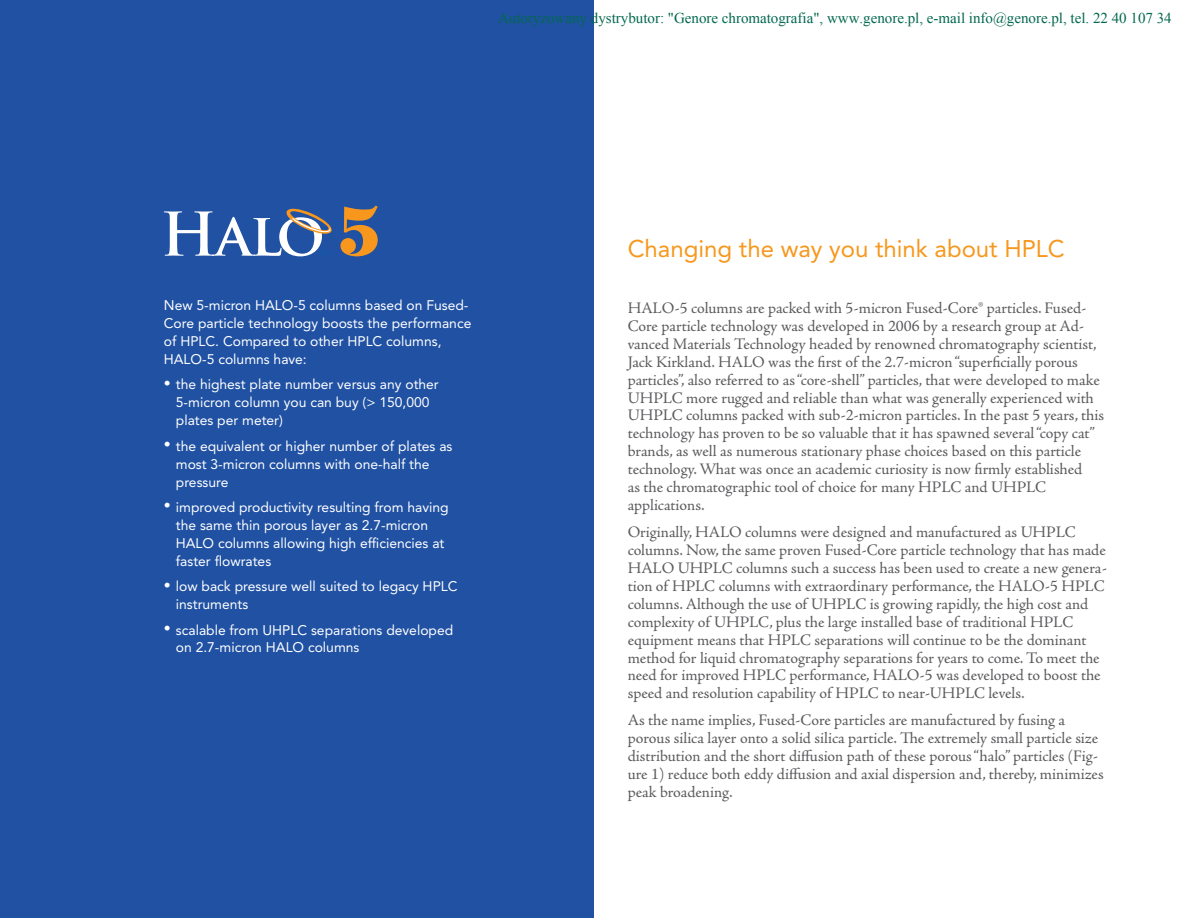
<style>
.page{position:relative;width:1188px;height:918px;background:#fff}
.page>*{position:absolute;margin:0;border:0;box-sizing:border-box;transform-origin:0 0}
.t1{font:24px "Avenir LT Std";color:#f7971d}
.t2{font:16.2px/18px "Adobe Jenson Pro";letter-spacing:-.005em;color:#5c5a5d}
.t3{font:15px "Times New Roman";color:#03694e}
.t4{font:13.8px/18px "Avenir LT Std";color:#fff}
</style>
<div class="page">
<div style="left:0;top:0;width:594px;height:918px;background:#2051a3"></div>
<svg style="left:340px;top:206px;width:38px;height:50px"></svg>
<svg style="left:164px;top:208px;width:168px;height:48px"></svg>
<p class="t3" style="left:498px;top:13px;width:675px">Autoryzowany dystrybutor: "Genore chromatografia", www.genore.pl, e-mail info@genore.pl, tel. 22 40 107 34</p>
<p class="t4" style="left:164px;top:297px;width:309px">N ew 5-micron HALO-5 columns based on Fused-Core particle technology boosts the performance of H PLC. Compared to other H PLC columns, HALO-5 columns have:</p>
<p class="t4" style="left:176px;top:376px;width:265px;text-indent:-12px">• the highest plate number versus any other<br>5-micron column you can buy (&gt; 150,000 plates per meter)</p>
<p class="t4" style="left:176px;top:437px;width:278px;text-indent:-12px">• the equivalent or higher number of plates as most 3-micron columns with one-half the pressure</p>
<p class="t4" style="left:164px;top:498px;width:286px">• improved productivity resulting from having</p>
<p class="t4" style="left:176px;top:516px;width:254px">the same thin porous layer as 2.7-micron</p>
<p class="t4" style="left:164px;top:534px;width:12px">HA</p>
<p class="t4" style="left:176px;top:534px;width:270px;text-indent:20px">LO columns allowing high efficiencies at faster flowrates</p>
<p class="t4" style="left:176px;top:578px;width:283px;text-indent:-12px">• low back pressure well suited to legacy H PLC instruments</p>
<p class="t4" style="left:176px;top:621px;width:279px;text-indent:-12px">• scalable from UH PLC separations developed on 2.7-micron HALO columns</p>
<h1 class="t1" style="left:628px;top:235px;width:439px">Changing the way you think about H PLC</h1>
<p class="t2" style="left:628px;top:299px;width:478px">HALO-5 columns are packed with 5-micron Fused-Core® particles. Fused-Core particle technology was developed in 2006 by a research group at Ad&shy;vanced Materials Technology headed by renowned chromatography scientist, Jack Kirkland. HALO was the first of the 2.7-micron “superficially porous particles”, also referred to as “core-shell” particles, that were developed to make UHPLC more rugged and reliable than what was generally experienced with UHPLC columns packed with sub-2-micron particles. In the past 5 years, this technology has proven to be so valuable that it has spawned several “copy cat” brands, as well as numerous stationary phase choices based on this particle technology. What was once an academic curiosity is now firmly established<br>as the chromatographic tool of choice for many HPLC and UHPLC applications.</p>
<p class="t2" style="left:628px;top:523px;width:481px">Originally, HALO columns were designed and manufactured as UHPLC columns. Now, the same proven Fused-Core particle technology that has made HALO UHPLC columns such a success has been used to create a new genera&shy;tion of HPLC columns with extraordinary performance, the HALO-5 HPLC columns. Although the use of UHPLC is growing rapidly, the high cost and complexity of UHPLC, plus the large installed base of traditional HPLC equipment means that HPLC separations will continue to be the dominant method for liquid chromatography separations for years to come. To meet the need for improved HPLC performance, HALO-5 was developed to boost the speed and resolution capability of HPLC to near-UHPLC levels.</p>
<p class="t2" style="left:628px;top:712px;width:477px">As the name implies, Fused-Core particles are manufactured by fusing a porous silica layer onto a solid silica particle. The extremely small particle size distribution and the short diffusion path of these porous “halo” particles (Fig&shy;ure 1) reduce both eddy diffusion and axial dispersion and, thereby, minimizes peak broadening.</p>
</div>
